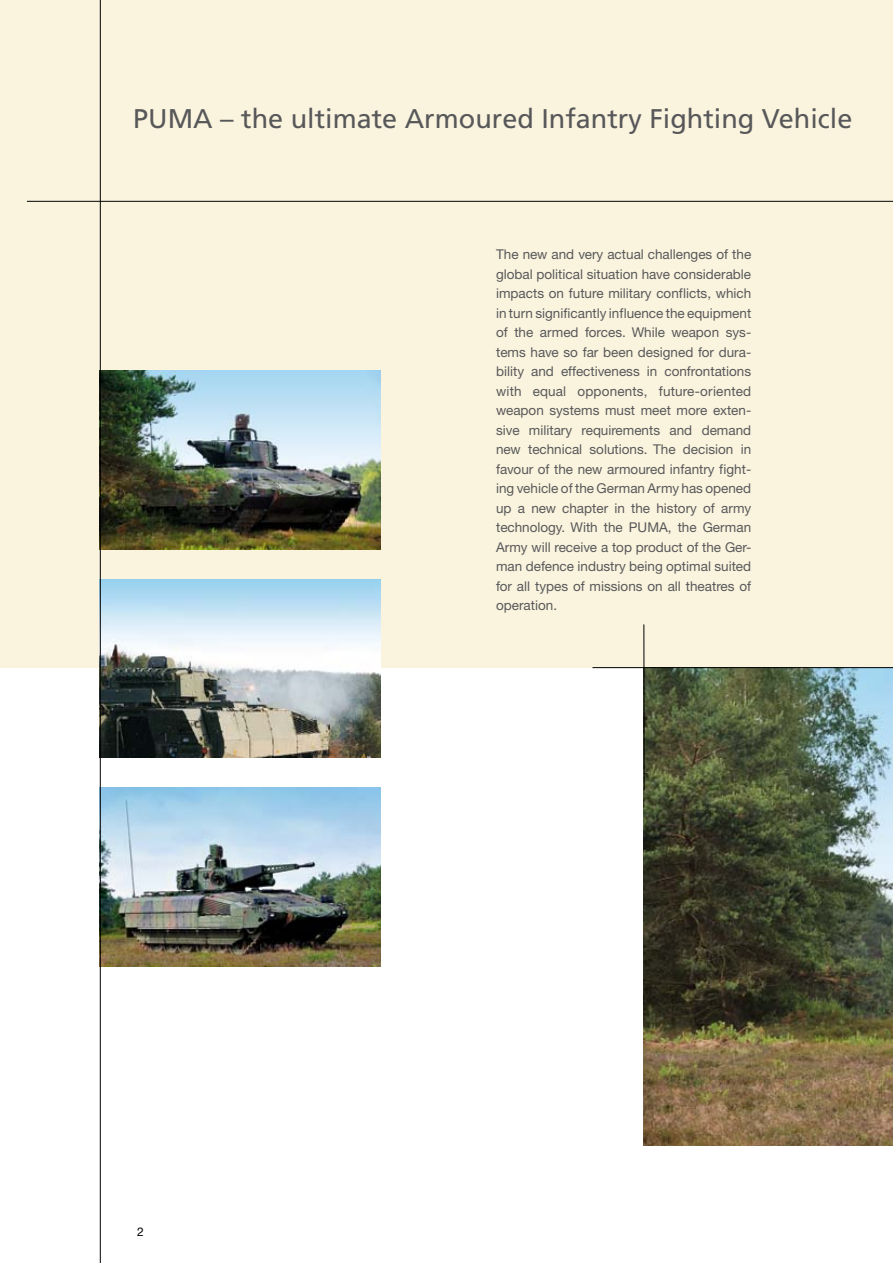
<style>
.page{position:relative;width:893px;height:1263px;background:#fff}
.page>*{position:absolute;margin:0;border:0;box-sizing:border-box;transform-origin:0 0}
.t1{font:27px "Frutiger";color:#58585a}
.t2{font:13.5px/19.5px "Helvetica Neue CE";color:#58585a;text-align:justify}
.t3{font:12px "Helvetica Neue CE";color:#000}
</style>
<div class="page">
<div style="left:0;top:0;width:893px;height:668px;background:#faf4de"></div>
<img style="left:643px;top:668px;width:250px;height:477px">
<hr style="left:27px;top:201px;width:866px;height:1px;background:#000">
<img style="left:101px;top:787px;width:280px;height:179px">
<img style="left:101px;top:579px;width:280px;height:179px">
<img style="left:101px;top:371px;width:280px;height:178px">
<hr style="left:592px;top:667px;width:301px;height:1px;background:#000">
<hr style="left:100px;top:0;width:1px;height:1263px;background:#000">
<hr style="left:643px;top:624px;width:1px;height:166px;background:#000">
<h1 class="t1" style="left:133px;top:103px;width:721px">Puma – the ultimate Armoured Infantry Fighting Vehicle</h1>
<p class="t3" style="left:137px;top:1224px;width:8px">2</p>
<p class="t2" style="left:496px;top:245px;width:257px">The new and very actual challenges of the global political situation have considerable impacts on future military conflicts, which in turn significantly influence the equipment of the armed forces. While weapon sys&shy;tems have so far been designed for dura&shy;bility and effectiveness in confrontations with equal opponents, future-oriented weapon systems must meet more exten&shy;sive military requirements and demand new technical solutions. The decision in favour of the new armoured infantry fight&shy;ing vehicle of the German Army has opened up a new chapter in the history of army technology. With the PUMA, the German Army will receive a top product of the Ger&shy;man defence industry being optimal suited for all types of missions on all theatres of operation.</p>
</div>
